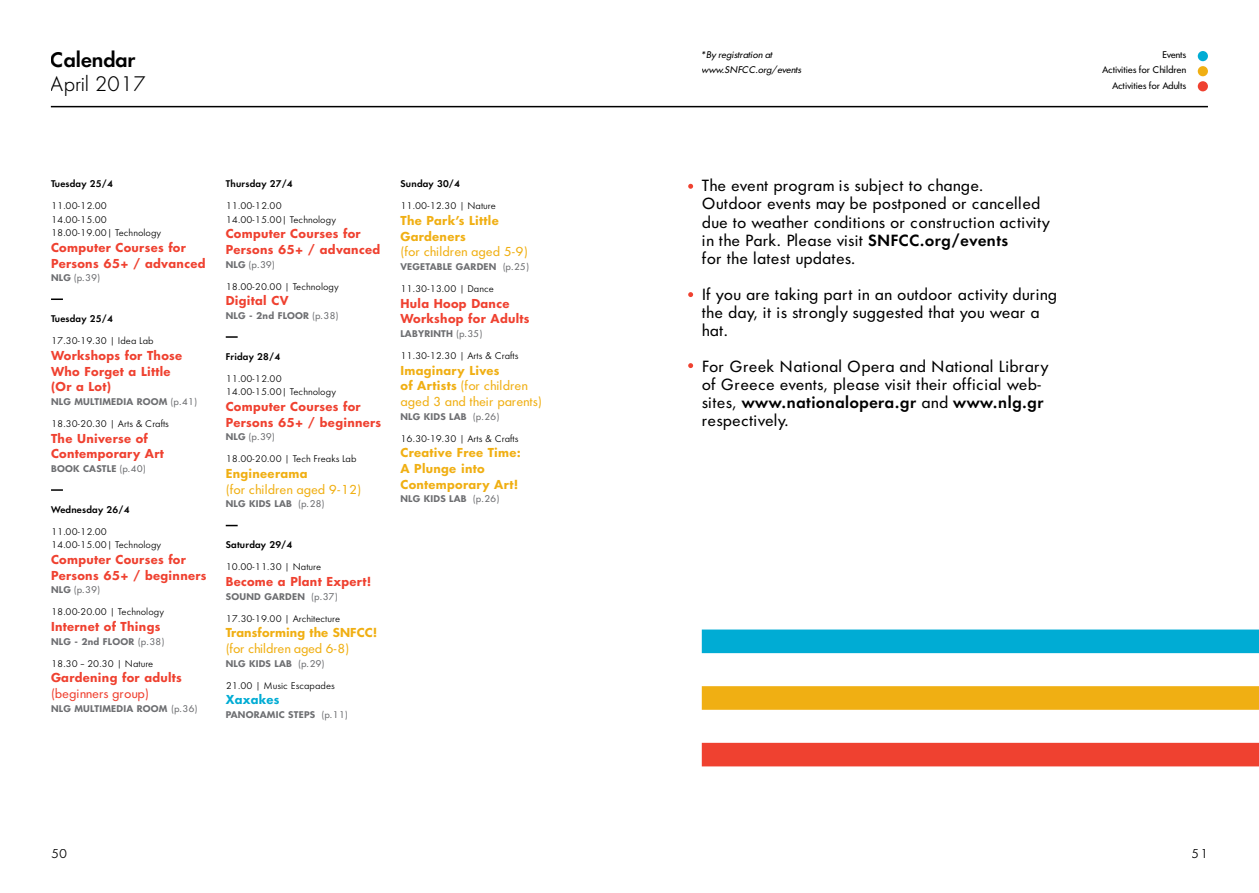
<style>
.page{position:relative;width:1259px;height:893px;background:#fff}
.page>*{position:absolute;margin:0;border:0;box-sizing:border-box;transform-origin:0 0}
.t1{font:300 19.5px "The Futura";color:#000}
.t2{font:600 19.5px "The Futura";color:#000}
.t3{font:15px/18px "The Futura";letter-spacing:.04em;color:#000}
.t4{font:700 12px/15.8px "The Futura";letter-spacing:.025em;color:#ef4130}
.t5{font:12px/15.8px "The Futura";letter-spacing:.025em;color:#f0af13}
.t6{font:700 12px/15.8px "The Futura";letter-spacing:.025em;color:#f0af13}
.t7{font:12px "The Futura";letter-spacing:.025em;color:#ef4130}
.t8{font:700 12px "The Futura";letter-spacing:.025em;color:#00acd4}
.t9{font:12px "The Futura";color:#000}
.t10{font:9px/13.5px "The Futura";letter-spacing:.025em;color:#000}
.t11{font:700 9px "The Futura";letter-spacing:.025em;color:#6d6e71}
.t12{font:600 9px "The Futura";letter-spacing:.025em;color:#000}
.t13{font:9px/15.8px "The Futura";color:#000;text-align:right}
.t14{font:italic 9px/15px "The Futura";color:#000}
.t15{font:9px "The Futura";letter-spacing:.025em;color:#6d6e71}
.s1{font-weight:700}
.s2{font-weight:400}
.s3{font-weight:600}
</style>
<div class="page">
<hr style="left:51px;top:106px;width:1157px;height:1px;background:#000">
<div style="left:1197px;top:51px;width:11px;height:10px;background:#00acd4;border-radius:50%"></div>
<div style="left:1197px;top:66px;width:11px;height:10px;background:#f0af13;border-radius:50%"></div>
<div style="left:1197px;top:81px;width:11px;height:10px;background:#ef4130;border-radius:50%"></div>
<svg style="left:51px;top:298px;width:12px;height:2px"></svg>
<svg style="left:51px;top:489px;width:12px;height:2px"></svg>
<svg style="left:226px;top:336px;width:12px;height:2px"></svg>
<svg style="left:226px;top:525px;width:12px;height:1px"></svg>
<svg style="left:688px;top:184px;width:5px;height:5px"></svg>
<svg style="left:688px;top:292px;width:5px;height:5px"></svg>
<svg style="left:688px;top:363px;width:5px;height:5px"></svg>
<div style="left:702px;top:629px;width:557px;height:24px;background:#00acd4"></div>
<svg style="left:702px;top:686px;width:557px;height:24px;background:#f0b016"></svg>
<div style="left:702px;top:743px;width:557px;height:23px;background:#ef4130"></div>
<h1 class="t2" style="left:51px;top:47px;width:86px">Calendar</h1>
<h1 class="t1" style="left:51px;top:72px;width:96px">April 2017</h1>
<p class="t12" style="left:51px;top:178px;width:63px">Tuesday 25/4</p>
<p class="t10" style="left:51px;top:199px;width:111px">11.00-12.00<br>14.00-15.00<br>18.00-19.00| Technology</p>
<h3 class="t4" style="left:51px;top:239px;width:156px">Computer Courses for<br>Persons 65+ / advanced</h3>
<p class="t15" style="left:51px;top:272px;width:50px"><span class="s1">NLG</span> (p.39)</p>
<p class="t12" style="left:51px;top:313px;width:63px">Tuesday 25/4</p>
<p class="t10" style="left:51px;top:334px;width:104px">17.30-19.30 | Idea Lab</p>
<h3 class="t4" style="left:51px;top:347px;width:133px">Workshops for Those<br>Who Forget a Little (Or a Lot)</h3>
<p class="t11" style="left:51px;top:396px;width:147px">NLG MULTIMEDIA ROOM <span class="s2">(p.41)</span></p>
<p class="t10" style="left:51px;top:417px;width:119px">18.30-20.30 | Arts &amp; Crafts</p>
<h3 class="t4" style="left:51px;top:430px;width:114px">The Universe of<br>Contemporary Art</h3>
<p class="t11" style="left:51px;top:463px;width:96px">BOOK CASTLE <span class="s2">(p.40)</span></p>
<p class="t12" style="left:51px;top:504px;width:80px">Wednesday 26/4</p>
<p class="t10" style="left:51px;top:525px;width:111px">11.00-12.00<br>14.00-15.00| Technology</p>
<h3 class="t4" style="left:51px;top:552px;width:157px">Computer Courses for<br>Persons 65+ / beginners</h3>
<p class="t15" style="left:51px;top:584px;width:50px"><span class="s1">NLG</span> (p.39)</p>
<p class="t10" style="left:51px;top:605px;width:114px">18.00-20.00 | Technology</p>
<h3 class="t4" style="left:51px;top:619px;width:111px">Internet of Things</h3>
<p class="t11" style="left:51px;top:635px;width:115px">NLG - 2nd FLOOR <span class="s2">(p.38)</span></p>
<p class="t10" style="left:51px;top:657px;width:104px">18.30 – 20.30 | Νature</p>
<h3 class="t4" style="left:51px;top:670px;width:132px">Gardening for adults</h3>
<h3 class="t7" style="left:51px;top:686px;width:99px">(beginners group)</h3>
<p class="t11" style="left:51px;top:702px;width:148px">NLG MULTIMEDIA ROOM <span class="s2">(p.36)</span></p>
<p class="t12" style="left:226px;top:178px;width:68px">Thursday 27/4</p>
<p class="t10" style="left:226px;top:199px;width:111px">11.00-12.00<br>14.00-15.00| Technology</p>
<h3 class="t4" style="left:226px;top:226px;width:156px">Computer Courses for<br>Persons 65+ / advanced</h3>
<p class="t15" style="left:226px;top:259px;width:50px"><span class="s1">NLG</span> (p.39)</p>
<p class="t10" style="left:226px;top:280px;width:114px">18.00-20.00 | Technology</p>
<h3 class="t4" style="left:226px;top:293px;width:64px">Digital CV</h3>
<p class="t11" style="left:226px;top:310px;width:114px">NLG - 2nd FLOOR <span class="s2">(p.38)</span></p>
<p class="t12" style="left:226px;top:351px;width:56px">Friday 28/4</p>
<p class="t10" style="left:226px;top:372px;width:111px">11.00-12.00<br>14.00-15.00| Technology</p>
<h3 class="t4" style="left:226px;top:399px;width:157px">Computer Courses for<br>Persons 65+ / beginners</h3>
<p class="t15" style="left:226px;top:431px;width:50px"><span class="s1">NLG</span> (p.39)</p>
<p class="t10" style="left:226px;top:452px;width:132px">18.00-20.00 | Tech Freaks Lab</p>
<h3 class="t6" style="left:226px;top:466px;width:83px">Engineerama</h3>
<h3 class="t5" style="left:226px;top:481px;width:137px">(for children aged 9-12)</h3>
<p class="t11" style="left:226px;top:498px;width:100px">NLG KIDS LAB <span class="s2">(p.28)</span></p>
<p class="t12" style="left:226px;top:539px;width:68px">Saturday 29/4</p>
<p class="t10" style="left:226px;top:560px;width:97px">10.00-11.30 | Νature</p>
<h3 class="t4" style="left:226px;top:574px;width:147px">Become a Plant Expert!</h3>
<p class="t11" style="left:226px;top:590px;width:113px">SOUND GARDEN <span class="s2">(p.37)</span></p>
<p class="t10" style="left:226px;top:612px;width:116px">17.30-19.00 | Αrchitecture</p>
<h3 class="t6" style="left:226px;top:625px;width:153px">Transforming the SNFCC!</h3>
<h3 class="t5" style="left:226px;top:641px;width:124px">(for children aged 6-8)</h3>
<p class="t11" style="left:226px;top:657px;width:100px">NLG KIDS LAB <span class="s2">(p.29)</span></p>
<p class="t10" style="left:226px;top:679px;width:110px">21.00 | Music Escapades</p>
<h3 class="t8" style="left:226px;top:692px;width:55px">Xaxakes</h3>
<p class="t11" style="left:226px;top:709px;width:123px">PANORAMIC STEPS <span class="s2">(p.11)</span></p>
<p class="t12" style="left:400px;top:178px;width:61px">Sunday 30/4</p>
<p class="t10" style="left:400px;top:199px;width:97px">11.00-12.30 | Νature</p>
<h3 class="t6" style="left:400px;top:212px;width:100px">The Park’s Little<br>Gardeners</h3>
<h3 class="t5" style="left:400px;top:244px;width:128px">(for children aged 5-9)</h3>
<p class="t11" style="left:400px;top:261px;width:130px">VEGETABLE GARDEN <span class="s2">(p.25)</span></p>
<p class="t10" style="left:400px;top:282px;width:95px">11.30-13.00 | Dance</p>
<h3 class="t4" style="left:400px;top:295px;width:130px">Hula Hoop Dance<br>Workshop for Adults</h3>
<p class="t11" style="left:400px;top:328px;width:83px">LABYRINTH <span class="s2">(p.35)</span></p>
<p class="t10" style="left:400px;top:349px;width:119px">11.30-12.30 | Arts &amp; Crafts</p>
<h3 class="t5" style="left:400px;top:362px;width:143px"><span class="s1">Imaginary Lives<br>of Artists</span> (for children aged 3 and their parents)</h3>
<p class="t11" style="left:400px;top:410px;width:100px">NLG KIDS LAB <span class="s2">(p.26)</span></p>
<p class="t10" style="left:400px;top:432px;width:119px">16.30-19.30 | Arts &amp; Crafts</p>
<h3 class="t6" style="left:400px;top:445px;width:122px">Creative Free Time:<br>A Plunge into<br>Contemporary Art!</h3>
<p class="t11" style="left:400px;top:493px;width:100px">NLG KIDS LAB <span class="s2">(p.26)</span></p>
<p class="t14" style="left:702px;top:47px;width:101px">*By registration at www.SNFCC.org/events</p>
<h2 class="t3" style="left:702px;top:177px;width:349px">The event program is subject to change.<br>Outdoor events may be postponed or cancelled due to weather conditions or construction activity in the Park. Please visit <span class="s3">SNFCC.org/events<br></span>for the latest updates.</h2>
<h2 class="t3" style="left:702px;top:285px;width:356px">If you are taking part in an outdoor activity during the day, it is strongly suggested that you wear a hat.</h2>
<h2 class="t3" style="left:702px;top:357px;width:347px">For Greek National Opera and National Library of Greece events, please visit their official web&shy;sites, <span class="s3">www.nationalopera.gr</span> and <span class="s3">www.nlg.gr </span>respectively.</h2>
<p class="t13" style="left:1102px;top:47px;width:85px">Events<br>Activities for Children<br>Activities for Adults</p>
<h3 class="t9" style="left:51px;top:847px;width:18px">50</h3>
<h3 class="t9" style="left:1191px;top:847px;width:18px">51</h3>
</div>
